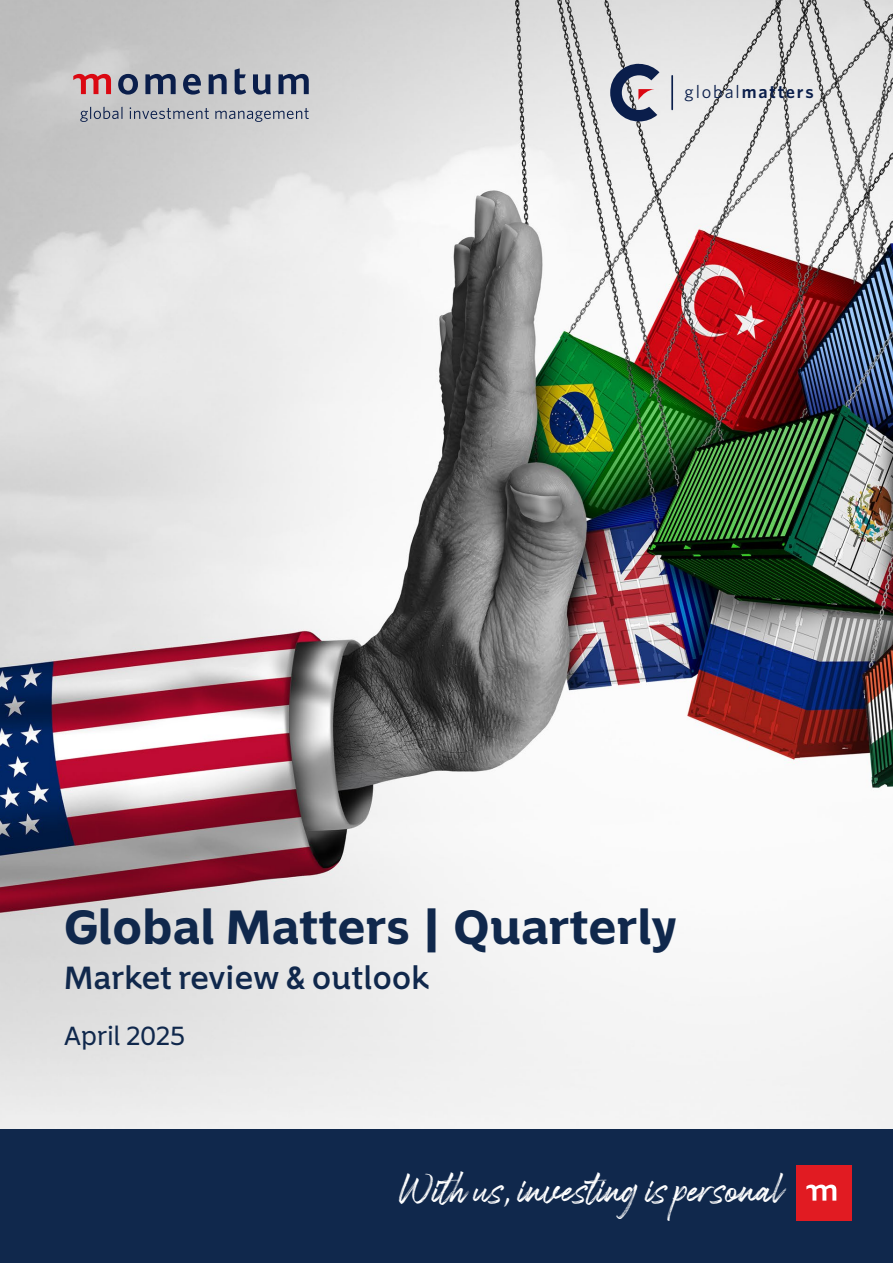
<style>
.page{position:relative;width:893px;height:1263px;background:#fff}
.page>*{position:absolute;margin:0;border:0;box-sizing:border-box;transform-origin:0 0}
.t1{font:700 49.5px "The Curve";color:#10284c}
.t2{font:500 33px "The Curve";color:#10284c}
.t3{font:28.5px "Espander";color:#fff}
.t4{font:27px "The Curve";color:#10284c}
.t5{font:600 18.3px "Whitney";letter-spacing:.1em;color:#0a1e4b}
.s1{font-weight:400}
</style>
<div class="page">
<img style="left:0;top:0;width:893px;height:1129px">
<svg style="left:610px;top:64px;width:49px;height:57px"></svg>
<hr style="left:671px;top:76px;width:2px;height:33px;background:#0a1e4b">
<svg style="left:80px;top:107px;width:42px;height:15px"></svg>
<svg style="left:130px;top:107px;width:79px;height:12px"></svg>
<svg style="left:215px;top:108px;width:94px;height:14px"></svg>
<svg style="left:118px;top:68px;width:191px;height:27px"></svg>
<svg style="left:73px;top:74px;width:38px;height:20px"></svg>
<div style="left:0;top:1129px;width:893px;height:134px;background:#10284c"></div>
<div style="left:796px;top:1164px;width:56px;height:56px;background:#e11b22"></div>
<svg style="left:806px;top:1184px;width:30px;height:16px"></svg>
<p class="t5" style="left:685px;top:80px;width:131px"><span class="s1">global</span>matters</p>
<h1 class="t1" style="left:64px;top:895px;width:614px">Global Matters | Quarterly</h1>
<p class="t2" style="left:64px;top:957px;width:367px">Market review &amp; outlook</p>
<p class="t4" style="left:64px;top:1019px;width:122px">April 2025</p>
<p class="t3" style="left:399px;top:1176px;width:385px">With us, investing is personal</p>
</div>
